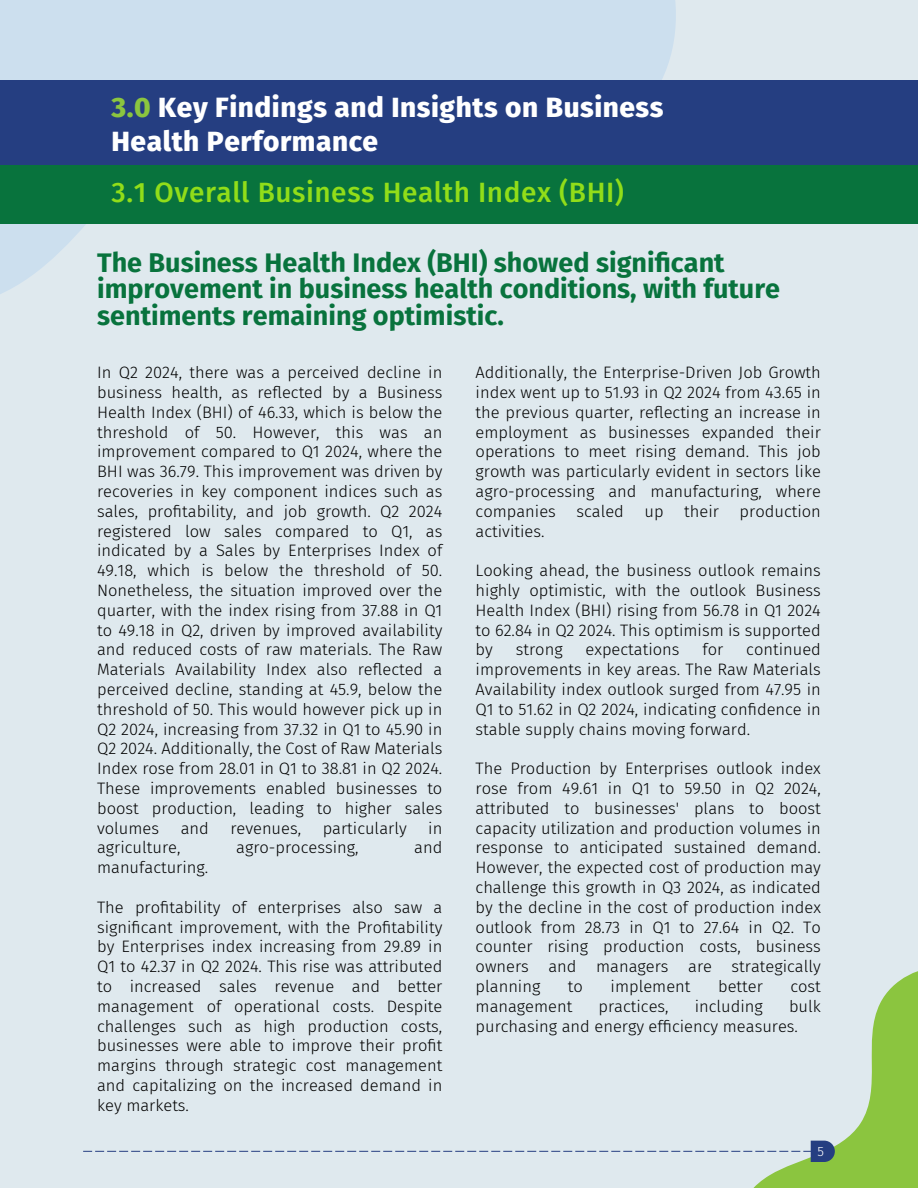
<style>
.page{position:relative;width:918px;height:1188px;background:#dfe9ee}
.page>*{position:absolute;margin:0;border:0;box-sizing:border-box;transform-origin:0 0}
.t1{font:800 28.05px/33.6px "Fira Sans";letter-spacing:.02em;color:#fff}
.t2{font:500 28.05px "Fira Sans";letter-spacing:.02em;color:#91dd19}
.t3{font:700 27px/26.4px "Fira Sans";color:#08733d}
.t4{font:300 16.5px/19.8px "Fira Sans";color:#000;text-align:justify}
.t5{font:300 13.35px "Fira Sans";color:#fff}
.s1{color:#8bc53f}
</style>
<div class="page">
<svg style="left:0;top:0;width:676px;height:294px;fill:#ccdfee"></svg>
<div style="left:0;top:80px;width:918px;height:135px;background:#253e81"></div>
<div style="left:0;top:165px;width:918px;height:59px;background:#08733d"></div>
<svg style="left:83px;top:971px;width:835px;height:217px"></svg>
<h1 class="t1" style="left:112px;top:89px;width:553px"><span class="s1">3.0</span> Key Findings and Insights on Business<br>Health Performance</h1>
<h1 class="t2" style="left:112px;top:170px;width:514px">3.1 Overall Business Health Index (BHI)</h1>
<h2 class="t3" style="left:97px;top:247px;width:685px">The Business Health Index (BHI) showed significant improvement in business health conditions, with future sentiments remaining optimistic.</h2>
<p class="t4" style="left:476px;top:362px;width:347px">Additionally, the Enterprise-Driven Job Growth index went up to 51.93 in Q2 2024 from 43.65 in the previous quarter, reflecting an increase in employment as businesses expanded their operations to meet rising demand. This job growth was particularly evident in sectors like agro-processing and manufacturing, where companies scaled up their production activities.</p>
<p class="t4" style="left:476px;top:560px;width:347px">Looking ahead, the business outlook remains highly optimistic, with the outlook Business Health Index (BHI) rising from 56.78 in Q1 2024 to 62.84 in Q2 2024. This optimism is supported by</p>
<p class="t4" style="left:97px;top:362px;width:347px">In Q2 2024, there was a perceived decline in business health, as reflected by a Business Health Index (BHI) of 46.33, which is below the threshold of 50. However, this was an improvement compared to Q1 2024, where the BHI was 36.79. This improvement was driven by recoveries in key component indices such as sales, profitability, and job growth. Q2 2024 registered low sales compared to Q1, as indicated by a Sales by Enterprises Index of 49.18, which is below the threshold of 50.<br>Nonetheless, the situation improved over the quarter, with the index rising from 37.88 in Q1 to 49.18 in Q2, driven by improved availability and reduced costs of raw materials. The Raw Materials Availability Index also reflected a perceived decline, standing at 45.9, below the threshold of 50. This would however pick up in Q2 2024, increasing from 37.32 in Q1 to 45.90 in Q2 2024. Additionally, the Cost of Raw Materials Index rose from 28.01 in Q1 to 38.81 in Q2 2024.<br>These improvements enabled businesses to boost production, leading to higher sales volumes</p>
<p class="t4" style="left:476px;top:640px;width:347px;text-indent:271px">continued improvements in key areas. The Raw Materials Availability index outlook surged from 47.95 in Q1 to 51.62 in Q2 2024, indicating confidence in stable supply chains moving forward.</p>
<p class="t4" style="left:476px;top:758px;width:347px">The Production by Enterprises outlook index rose from 49.61 in Q1 to 59.50 in Q2 2024, attributed to businesses' plans to boost capacity utilization and production volumes in response to anticipated sustained demand.<br>However, the expected cost of production may challenge this growth in Q3 2024, as indicated by the decline in the cost of production index outlook from 28.73 in Q1 to 27.64 in Q2. To counter rising production costs, business owners and managers are strategically planning</p>
<p class="t4" style="left:516px;top:640px;width:48px">strong</p>
<p class="t4" style="left:586px;top:640px;width:95px">expectations</p>
<p class="t4" style="left:702px;top:640px;width:22px">for</p>
<p class="t4" style="left:181px;top:818px;width:30px">and</p>
<p class="t4" style="left:230px;top:818px;width:72px">revenues,</p>
<p class="t4" style="left:323px;top:818px;width:86px">particularly</p>
<p class="t4" style="left:428px;top:818px;width:16px">in</p>
<p class="t4" style="left:97px;top:838px;width:85px">agriculture,</p>
<p class="t4" style="left:236px;top:838px;width:124px">agro-processing,</p>
<p class="t4" style="left:414px;top:838px;width:30px">and</p>
<p class="t4" style="left:97px;top:857px;width:113px">manufacturing.</p>
<p class="t4" style="left:97px;top:897px;width:347px">The profitability of enterprises also saw a significant improvement, with the Profitability by Enterprises index increasing from 29.89 in Q1 to 42.37 in Q2 2024. This rise was attributed to increased sales revenue and better management of operational costs. Despite challenges such as high production costs, businesses were able to improve their profit margins through strategic cost management and capitalizing on the increased demand in key markets.</p>
<p class="t4" style="left:568px;top:976px;width:17px">to</p>
<p class="t4" style="left:611px;top:976px;width:81px">implement</p>
<p class="t4" style="left:718px;top:976px;width:46px">better</p>
<p class="t4" style="left:790px;top:976px;width:32px">cost</p>
<p class="t4" style="left:476px;top:996px;width:98px">management</p>
<p class="t4" style="left:599px;top:996px;width:72px">practices,</p>
<p class="t4" style="left:695px;top:996px;width:70px">including</p>
<p class="t4" style="left:476px;top:996px;width:347px;text-indent:313px">bulk purchasing and energy efficiency measures.</p>
<p class="t5" style="left:817px;top:1142px;width:8px">5</p>
</div>
